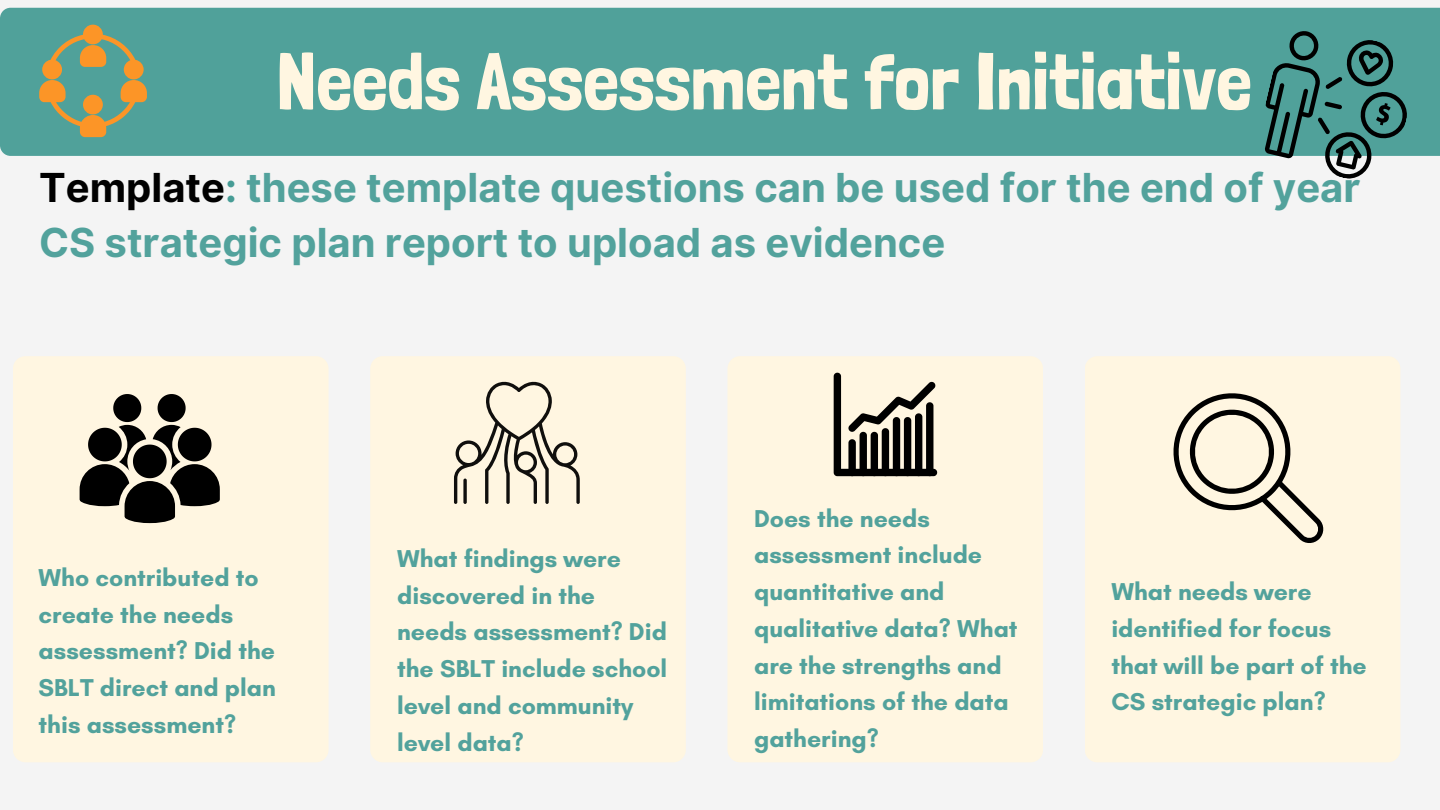
<style>
.page{position:relative;width:1440px;height:810px;background:#f4f4f4}
.page>*{position:absolute;margin:0;border:0;box-sizing:border-box;transform-origin:0 0}
.t1{font:80px "Londrina Solid";color:#fff6e1}
.t2{font:700 40px/55.5px "Inter";color:#52a29c}
.t3{font:700 24.8px/36.8px "Glacial Indifference";color:#52a29c}
.s1{color:#000}
.s2{color:#469c95}
</style>
<div class="page">
<div style="left:0;top:8px;width:1440px;height:148px;background:#50a19a"></div>
<div style="left:13px;top:356px;width:316px;height:406px;background:#fff6e1;border-radius:13px"></div>
<div style="left:370px;top:356px;width:316px;height:406px;background:#fff6e1;border-radius:13px"></div>
<div style="left:727px;top:356px;width:316px;height:406px;background:#fff6e1;border-radius:13px"></div>
<div style="left:1085px;top:356px;width:315px;height:406px;background:#fff6e1;border-radius:13px"></div>
<svg style="left:39px;top:25px;width:108px;height:112px;background:#879d74"></svg>
<svg style="left:80px;top:394px;width:140px;height:129px"></svg>
<svg style="left:834px;top:373px;width:103px;height:103px"></svg>
<svg style="left:1173px;top:393px;width:151px;height:150px"></svg>
<svg style="left:454px;top:381px;width:126px;height:123px"></svg>
<svg style="left:463px;top:479px;width:4px;height:25px"></svg>
<svg style="left:1254px;top:28px;width:158px;height:151px;background:#568d88"></svg>
<p class="t1" style="left:277px;top:34px;width:977px">Needs Assessment for Initiative</p>
<p class="t2" style="left:39px;top:159px;width:1323px"><span class="s1">Template</span><span class="s2">:</span> these template questions can be used for the end of year<br>CS strategic plan report to upload as evidence</p>
<p class="t3" style="left:39px;top:559px;width:239px">Who contributed to create the needs assessment? Did the<br>SBLT direct and plan this assessment?</p>
<p class="t3" style="left:397px;top:540px;width:272px">What findings were discovered in the needs assessment? Did the SBLT include school level and community level data?</p>
<p class="t3" style="left:754px;top:500px;width:265px">Does the needs assessment include quantitative and qualitative data? What are the strengths and limitations of the data gathering?</p>
<p class="t3" style="left:1111px;top:573px;width:257px">What needs were identified for focus that will be part of the<br>CS strategic plan?</p>
</div>
